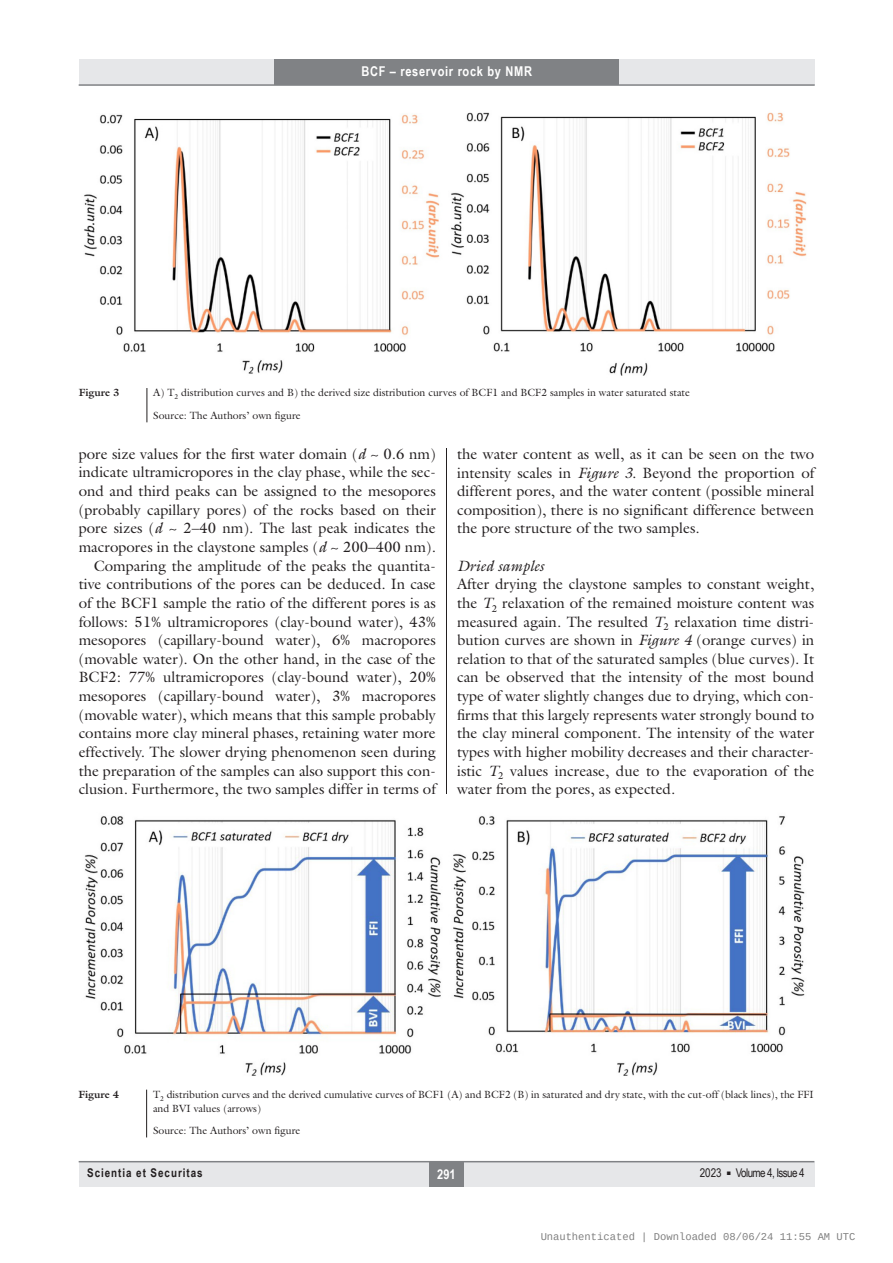
<style>
.page{position:relative;width:893px;height:1263px;background:#fff}
.page>*{position:absolute;margin:0;border:0;box-sizing:border-box;transform-origin:0 0}
.Body_tompa{font:15px/18.6px "Galliard Reg";color:#231f20;text-align:justify}
.Body_Text{font:15px/18.6px "Galliard Reg";color:#231f20;text-align:justify}
.Body_tompa-2{font:italic 15px "Galliard Reg";color:#231f20}
.t1{font:700 13.5px "Arial Narrow";letter-spacing:.05em;color:#fff}
.t2{font:700 12px "Arial Narrow";letter-spacing:.08em;color:#231f20}
.t3{font:12px "Arial Narrow";letter-spacing:-.05em;color:#231f20}
.kepalairas2{font:10.5px/13.5px "Galliard Reg";color:#231f20}
.t4{font:10.5px "Liberation Mono";color:rgb(0 0 0/.5)}
.kepalairas1{font:700 10.5px "Galliard Reg";color:#231f20}
.s1{font-style:italic}
</style>
<div class="page">
<div style="left:79px;top:1161px;width:735px;height:25px;background:#e6e7e9"></div>
<div style="left:429px;top:1161px;width:34px;height:25px;background:#808285"></div>
<hr style="left:79px;top:1161px;width:735px;height:1px;background:#808285">
<div style="left:79px;top:60px;width:735px;height:25px;background:#e6e7e9"></div>
<div style="left:274px;top:60px;width:345px;height:25px;background:#808285"></div>
<hr style="left:79px;top:84px;width:736px;height:2px;background:#808285">
<hr style="left:446px;top:111px;width:1px;height:1026px;background:#231f20">
<div style="left:78px;top:794px;width:736px;height:295px;background:#fff"></div>
<img style="left:84px;top:816px;width:721px;height:260px">
<div style="left:79px;top:388px;width:735px;height:60px;background:#fff"></div>
<hr style="left:147px;top:388px;width:1px;height:34px;background:#231f20">
<div style="left:79px;top:1089px;width:735px;height:48px;background:#fff"></div>
<hr style="left:146px;top:1089px;width:1px;height:48px;background:#231f20">
<div style="left:78px;top:111px;width:736px;height:277px;background:#fff"></div>
<img style="left:84px;top:112px;width:723px;height:264px">
<p class="t1" style="left:361px;top:61px;width:172px">BCF – reservoir rock by NMR</p>
<p class="kepalairas1" style="left:79px;top:386px;width:42px">Figure 3</p>
<p class="kepalairas2" style="left:153px;top:386px;width:538px">A) T<sub>2</sub> distribution curves and B) the derived size distribution curves of BCF1 and BCF2 samples in water saturated state</p>
<p class="kepalairas2" style="left:153px;top:408px;width:149px">Source: The Authors’ own figure</p>
<p class="Body_tompa" style="left:79px;top:444px;width:359px">pore size values for the first water domain (<span class="s1">d</span> ~ 0.6 nm) indicate ultramicropores in the clay phase, while the sec&shy;ond and third peaks can be assigned to the mesopores (probably capillary pores) of the rocks based on their pore sizes (<span class="s1">d</span> ~ 2–40 nm). The last peak indicates the macropores in the claystone samples (<span class="s1">d</span> ~ 200–400 nm).</p>
<p class="Body_Text" style="left:79px;top:556px;width:359px;text-indent:15px">Comparing the amplitude of the peaks the quantita&shy;tive contributions of the pores can be deduced. In case of the BCF1 sample the ratio of the different pores is as follows: 51% ultramicropores (clay-bound water), 43% mesopores (capillary-bound water), 6% macropores (movable water). On the other hand, in the case of the BCF2: 77% ultramicropores (clay-bound water), 20% mesopores (capillary-bound water), 3% macropores (movable water), which means that this sample probably contains more clay mineral phases, retaining water more effectively. The slower drying phenomenon seen during the preparation of the samples can also support this con&shy;clusion. Furthermore, the two samples differ in terms of</p>
<p class="Body_Text" style="left:457px;top:444px;width:359px">the water content as well, as it can be seen on the two intensity scales in <span class="s1">Figure 3.</span> Beyond the proportion of different pores, and the water content (possible mineral composition), there is no significant difference between the pore structure of the two samples.</p>
<p class="Body_tompa-2" style="left:457px;top:556px;width:88px">Dried samples</p>
<p class="Body_tompa" style="left:457px;top:575px;width:359px">After drying the claystone samples to constant weight, the <span class="s1">T</span><sub>2</sub> relaxation of the remained moisture content was measured again. The resulted <span class="s1">T</span><sub>2</sub> relaxation time distri&shy;bution curves are shown in <span class="s1">Figure 4</span> (orange curves) in relation to that of the saturated samples (blue curves). It can be observed that the intensity of the most bound type of water slightly changes due to drying, which con&shy;firms that this largely represents water strongly bound to the clay mineral component. The intensity of the water types with higher mobility decreases and their character&shy;istic <span class="s1">T</span><sub>2</sub> values increase, due to the evaporation of the water from the pores, as expected.</p>
<p class="kepalairas1" style="left:79px;top:1088px;width:42px">Figure 4</p>
<p class="kepalairas2" style="left:153px;top:1087px;width:662px">T<sub>2</sub> distribution curves and the derived cumulative curves of BCF1 (A) and BCF2 (B) in saturated and dry state, with the cut-off (black lines), the FFI and BVI values (arrows)</p>
<p class="kepalairas2" style="left:153px;top:1123px;width:149px">Source: The Authors’ own figure</p>
<p class="t2" style="left:87px;top:1164px;width:117px">Scientia et Securitas</p>
<p class="t1" style="left:437px;top:1163px;width:20px">291</p>
<p class="t3" style="left:700px;top:1164px;width:106px">2023 <sup>■</sup> Volume 4, Issue 4</p>
<p class="t4" style="left:540px;top:1232px;width:316px">Unauthenticated | Downloaded 08/06/24 11:55 AM UTC</p>
</div>
